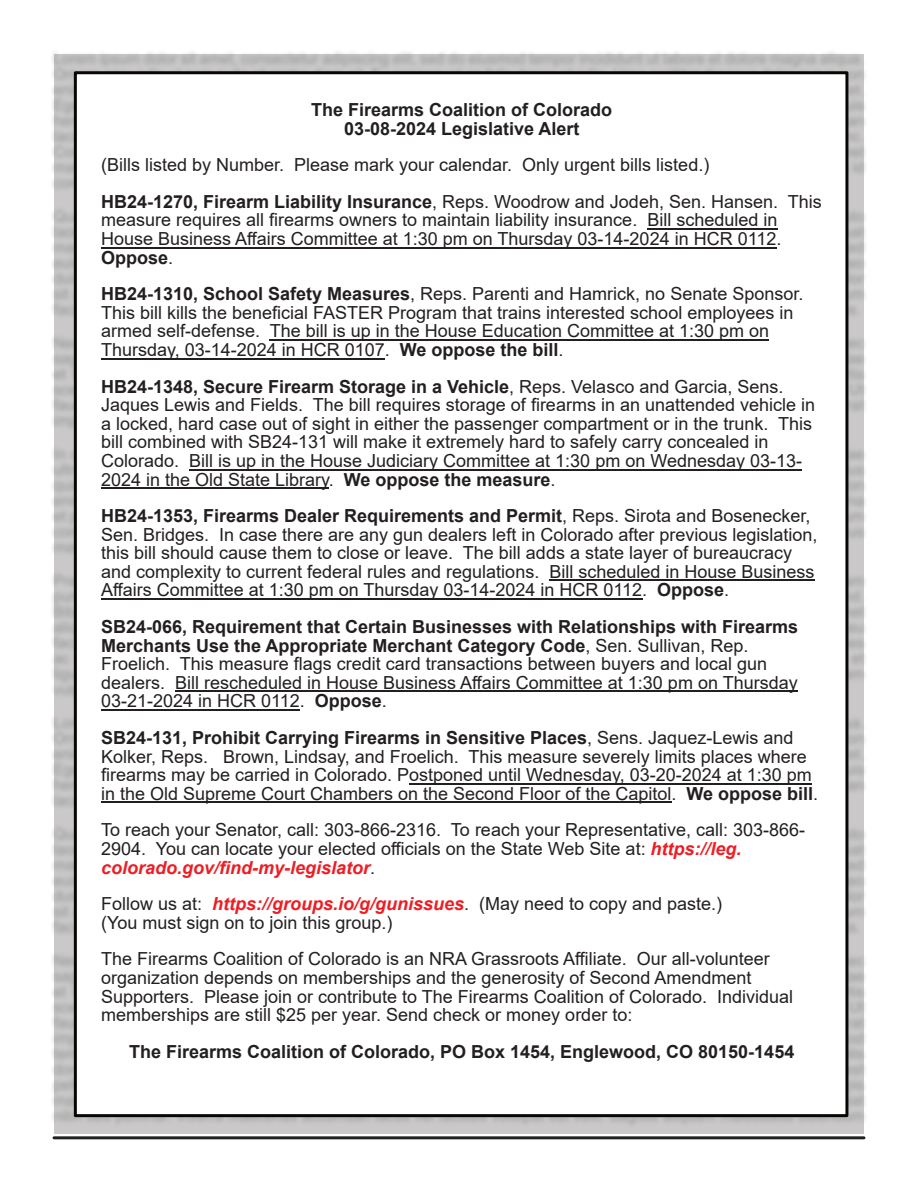
<style>
.page{position:relative;width:918px;height:1188px;background:#fff}
.page>*{position:absolute;margin:0;border:0;box-sizing:border-box;transform-origin:0 0}
.t1{font:18px "Arial";color:#231f20}
.t2{font:700 18px "Arial";color:#231f20}
.t3{font:italic 700 18px "Arial";color:#ee1d23}
.s1{font-weight:700}
.s2{font-weight:400}
.s3{font-weight:700;font-style:italic;color:#ee1d23}
.s4{font-weight:400;font-style:normal;color:#231f20}
</style>
<div class="page">
<img style="left:52px;top:52px;width:814px;height:1076px">
<hr style="left:54px;top:1136px;width:810px;height:3px;background:#231f20">
<div style="left:74px;top:71px;width:774px;height:1046px;background:#fff;border:3px solid #080704"></div>
<hr style="left:647px;top:228px;width:130px;height:2px;background:#231f20">
<hr style="left:101px;top:247px;width:675px;height:1px;background:#231f20">
<hr style="left:270px;top:339px;width:499px;height:2px;background:#231f20">
<hr style="left:101px;top:358px;width:284px;height:1px;background:#231f20">
<hr style="left:189px;top:469px;width:613px;height:1px;background:#231f20">
<hr style="left:101px;top:487px;width:228px;height:2px;background:#231f20">
<hr style="left:549px;top:580px;width:265px;height:1px;background:#231f20">
<hr style="left:101px;top:598px;width:541px;height:2px;background:#231f20">
<hr style="left:175px;top:691px;width:623px;height:1px;background:#231f20">
<hr style="left:101px;top:709px;width:199px;height:2px;background:#231f20">
<hr style="left:409px;top:783px;width:403px;height:1px;background:#231f20">
<hr style="left:101px;top:802px;width:570px;height:1px;background:#231f20">
<p class="t2" style="left:311px;top:103px;width:303px">The Firearms Coalition of Colorado</p>
<p class="t2" style="left:344px;top:122px;width:237px">03-08-2024 Legislative Alert</p>
<p class="t1" style="left:101px;top:158px;width:610px">(Bills listed by Number. Please mark your calendar. Only urgent bills listed.)</p>
<p class="t1" style="left:101px;top:195px;width:722px"><span class="s1">HB24-1270, Firearm Liability Insurance</span>, Reps. Woodrow and Jodeh, Sen. Hansen. This</p>
<p class="t1" style="left:101px;top:213px;width:678px">measure requires all firearms owners to maintain liability insurance. Bill scheduled in</p>
<p class="t1" style="left:101px;top:232px;width:682px">House Business Affairs Committee at 1:30 pm on Thursday 03-14-2024 in HCR 0112.</p>
<p class="t2" style="left:101px;top:251px;width:74px">Oppose<span class="s2">.</span></p>
<p class="t1" style="left:101px;top:287px;width:704px"><span class="s1">HB24-1310, School Safety Measures</span>, Reps. Parenti and Hamrick, no Senate Sponsor.</p>
<p class="t1" style="left:101px;top:306px;width:694px">This bill kills the beneficial FASTER Program that trains interested school employees in</p>
<p class="t1" style="left:101px;top:324px;width:670px">armed self-defense. The bill is up in the House Education Committee at 1:30 pm on</p>
<p class="t1" style="left:101px;top:343px;width:290px">Thursday, 03-14-2024 in HCR 0107.</p>
<p class="t2" style="left:400px;top:343px;width:165px">We oppose the bill<span class="s2">.</span></p>
<p class="t2" style="left:101px;top:380px;width:684px">HB24-1348, Secure Firearm Storage in a Vehicle<span class="s2">, Reps. Velasco and Garcia, Sens.</span></p>
<p class="t1" style="left:101px;top:398px;width:716px">Jaques Lewis and Fields. The bill requires storage of firearms in an unattended vehicle in</p>
<p class="t1" style="left:101px;top:417px;width:713px">a locked, hard case out of sight in either the passenger compartment or in the trunk. This</p>
<p class="t1" style="left:101px;top:435px;width:669px">bill combined with SB24-131 will make it extremely hard to safely carry concealed in</p>
<p class="t1" style="left:101px;top:454px;width:703px">Colorado. Bill is up in the House Judiciary Committee at 1:30 pm on Wednesday 03-13-</p>
<p class="t1" style="left:101px;top:472px;width:234px">2024 in the Old State Library.</p>
<p class="t2" style="left:344px;top:472px;width:213px">We oppose the measure<span class="s2">.</span></p>
<p class="t2" style="left:101px;top:509px;width:711px">HB24-1353, Firearms Dealer Requirements and Permit<span class="s2">, Reps. Sirota and Bosenecker,</span></p>
<p class="t1" style="left:101px;top:528px;width:718px">Sen. Bridges. In case there are any gun dealers left in Colorado after previous legislation,</p>
<p class="t1" style="left:101px;top:546px;width:693px">this bill should cause them to close or leave. The bill adds a state layer of bureaucracy</p>
<p class="t1" style="left:101px;top:565px;width:715px">and complexity to current federal rules and regulations. Bill scheduled in House Business</p>
<p class="t1" style="left:101px;top:583px;width:548px">Affairs Committee at 1:30 pm on Thursday 03-14-2024 in HCR 0112.</p>
<p class="t2" style="left:657px;top:583px;width:74px">Oppose<span class="s2">.</span></p>
<p class="t2" style="left:101px;top:620px;width:699px">SB24-066, Requirement that Certain Businesses with Relationships with Firearms</p>
<p class="t2" style="left:101px;top:639px;width:649px">Merchants Use the Appropriate Merchant Category Code<span class="s2">, Sen. Sullivan, Rep.</span></p>
<p class="t1" style="left:101px;top:657px;width:668px">Froelich. This measure flags credit card transactions between buyers and local gun</p>
<p class="t1" style="left:101px;top:676px;width:698px">dealers. Bill rescheduled in House Business Affairs Committee at 1:30 pm on Thursday</p>
<p class="t1" style="left:101px;top:694px;width:205px">03-21-2024 in HCR 0112.</p>
<p class="t2" style="left:315px;top:694px;width:74px">Oppose<span class="s2">.</span></p>
<p class="t2" style="left:101px;top:731px;width:694px">SB24-131, Prohibit Carrying Firearms in Sensitive Places<span class="s2">, Sens. Jaquez-Lewis and</span></p>
<p class="t1" style="left:101px;top:750px;width:707px">Kolker, Reps. Brown, Lindsay, and Froelich. This measure severely limits places where</p>
<p class="t1" style="left:101px;top:768px;width:712px">firearms may be carried in Colorado. Postponed until Wednesday, 03-20-2024 at 1:30 pm</p>
<p class="t1" style="left:101px;top:787px;width:577px">in the Old Supreme Court Chambers on the Second Floor of the Capitol.</p>
<p class="t2" style="left:686px;top:787px;width:133px">We oppose bill<span class="s2">.</span></p>
<p class="t1" style="left:101px;top:823px;width:706px">To reach your Senator, call: 303-866-2316. To reach your Representative, call: 303-866-</p>
<p class="t1" style="left:101px;top:842px;width:642px">2904. You can locate your elected officials on the State Web Site at: <span class="s3">https://leg.</span></p>
<p class="t3" style="left:101px;top:860px;width:276px">colorado.gov/find-my-legislator<span class="s4">.</span></p>
<p class="t1" style="left:101px;top:897px;width:103px">Follow us at:</p>
<p class="t3" style="left:212px;top:897px;width:512px">https://groups.io/g/gunissues<span class="s4">. (May need to copy and paste.)</span></p>
<p class="t1" style="left:101px;top:916px;width:293px">(You must sign on to join this group.)</p>
<p class="t1" style="left:101px;top:952px;width:670px">The Firearms Coalition of Colorado is an NRA Grassroots Affiliate. Our all-volunteer</p>
<p class="t1" style="left:101px;top:971px;width:652px">organization depends on memberships and the generosity of Second Amendment</p>
<p class="t1" style="left:101px;top:989px;width:694px">Supporters. Please join or contribute to The Firearms Coalition of Colorado. Individual</p>
<p class="t1" style="left:101px;top:1008px;width:533px">memberships are still $25 per year. Send check or money order to:</p>
<p class="t2" style="left:129px;top:1045px;width:667px">The Firearms Coalition of Colorado, PO Box 1454, Englewood, CO 80150-1454</p>
</div>
